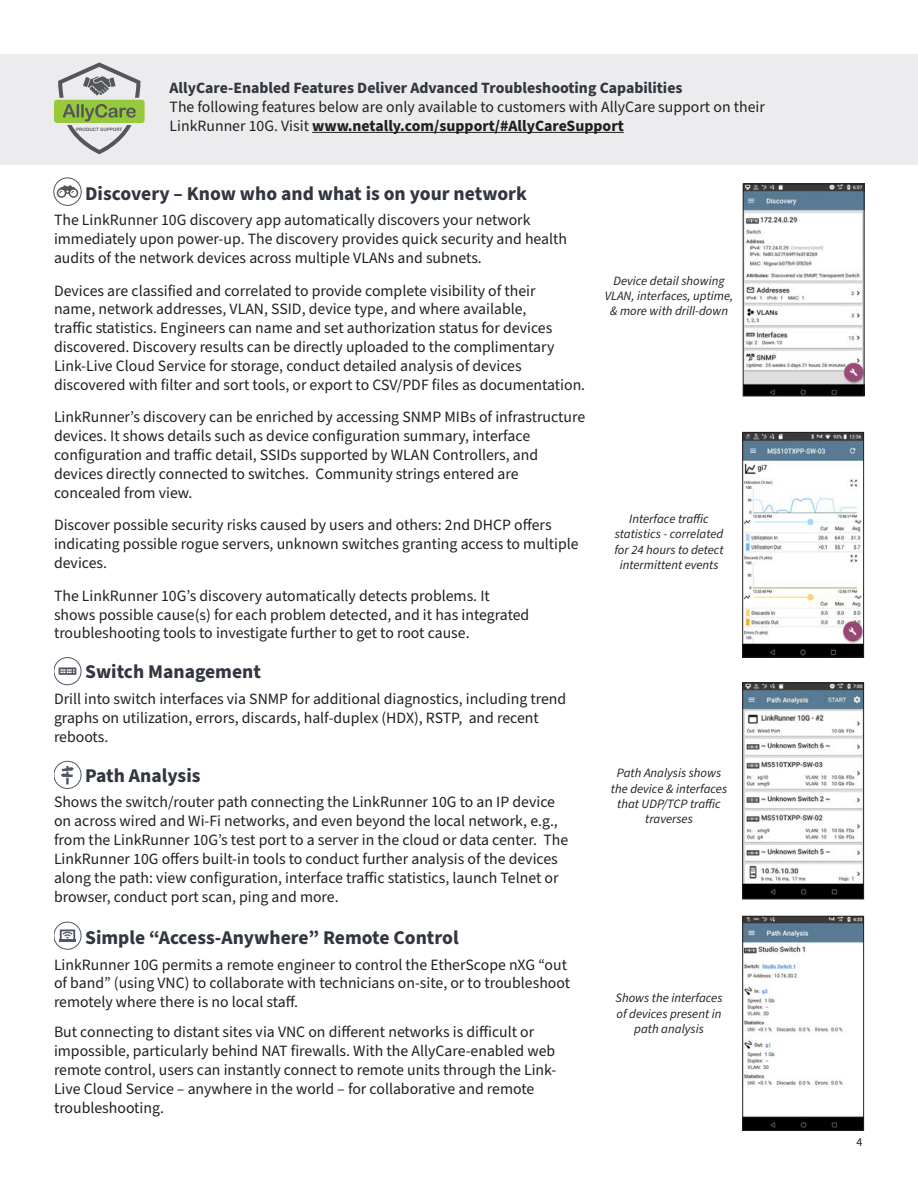
<style>
.page{position:relative;width:918px;height:1188px;background:#fff}
.page>*{position:absolute;margin:0;border:0;box-sizing:border-box;transform-origin:0 0}
.t1{font:700 19.5px "Source Sans Pro";color:#323640}
.t2{font:15.75px/18.9px "Source Sans Pro";color:#231f20}
.t3{font:700 15.75px "Source Sans Pro";color:#323640}
.t4{font:italic 12.75px/15.3px "Source Sans Pro";color:#231f20;text-align:center}
.t5{font:12px "Source Sans Pro";color:#231f20}
.t6{font:4.5px "Arial Rounded MT Bold";color:#53565a}
.s1{font-weight:700}
</style>
<div class="page">
<div style="left:0;top:54px;width:918px;height:110px;background:#ececee"></div>
<div style="left:53px;top:178px;width:29px;height:28px;border:1px solid #53565a;border-radius:50%"></div>
<svg style="left:57px;top:185px;width:21px;height:13px"></svg>
<img style="left:744px;top:685px;width:118px;height:212px">
<div style="left:742px;top:683px;width:122px;height:216px;border:1px solid #231f20"></div>
<img style="left:744px;top:918px;width:118px;height:211px">
<div style="left:742px;top:916px;width:122px;height:215px;border:1px solid #231f20"></div>
<img style="left:745px;top:186px;width:117px;height:208px">
<div style="left:743px;top:184px;width:121px;height:212px;border:1px solid #231f20"></div>
<div style="left:54px;top:100px;width:91px;height:23px;background:#97c93c;border-radius:3px"></div>
<svg style="left:63px;top:104px;width:73px;height:50px"></svg>
<svg style="left:58px;top:62px;width:83px;height:36px"></svg>
<hr style="left:312px;top:132px;width:312px;height:1px;background:#231f20">
<img style="left:744px;top:434px;width:118px;height:222px">
<div style="left:742px;top:432px;width:122px;height:226px;border:1px solid #231f20"></div>
<div style="left:54px;top:657px;width:27px;height:28px;border:1px solid #535667;border-radius:50%"></div>
<svg style="left:59px;top:667px;width:17px;height:8px"></svg>
<div style="left:54px;top:761px;width:27px;height:28px;border:1px solid #535667;border-radius:50%"></div>
<svg style="left:61px;top:766px;width:13px;height:18px"></svg>
<div style="left:54px;top:922px;width:27px;height:28px;border:1px solid #535667;border-radius:50%"></div>
<svg style="left:60px;top:930px;width:15px;height:11px"></svg>
<p class="t6" style="left:76px;top:127px;width:48px">PRODUCT SUPPORT</p>
<p class="t3" style="left:170px;top:77px;width:515px">AllyCare-Enabled Features Deliver Advanced Troubleshooting Capabilities</p>
<p class="t2" style="left:170px;top:98px;width:597px">The following features below are only available to customers with AllyCare support on their<br>LinkRunner 10G. Visit <span class="s1">www.netally.com/support/#AllyCareSupport</span></p>
<p class="t1" style="left:85px;top:180px;width:443px">Discovery – Know who and what is on your network</p>
<p class="t2" style="left:54px;top:211px;width:515px">The LinkRunner 10G discovery app automatically discovers your network immediately upon power-up. The discovery provides quick security and health audits of the network devices across multiple VLANs and subnets.</p>
<p class="t2" style="left:54px;top:281px;width:533px">Devices are classified and correlated to provide complete visibility of their<br>name, network addresses, VLAN, SSID, device type, and where available,<br>traffic statistics. Engineers can name and set authorization status for devices discovered. Discovery results can be directly uploaded to the complimentary Link-Live Cloud Service for storage, conduct detailed analysis of devices discovered with filter and sort tools, or export to CSV/PDF files as documentation.</p>
<p class="t2" style="left:54px;top:408px;width:533px">LinkRunner’s discovery can be enriched by accessing SNMP MIBs of infrastructure devices. It shows details such as device configuration summary, interface configuration and traffic detail, SSIDs supported by WLAN Controllers, and devices directly connected to switches. Community strings entered are concealed from view.</p>
<p class="t2" style="left:54px;top:516px;width:526px">Discover possible security risks caused by users and others: 2nd DHCP offers indicating possible rogue servers, unknown switches granting access to multiple devices.</p>
<p class="t2" style="left:54px;top:586px;width:477px">The LinkRunner 10G’s discovery automatically detects problems. It shows possible cause(s) for each problem detected, and it has integrated troubleshooting tools to investigate further to get to root cause.</p>
<p class="t1" style="left:85px;top:659px;width:177px">Switch Management</p>
<p class="t2" style="left:54px;top:690px;width:514px">Drill into switch interfaces via SNMP for additional diagnostics, including trend graphs on utilization, errors, discards, half-duplex (HDX), RSTP, and recent reboots.</p>
<p class="t1" style="left:85px;top:762px;width:117px">Path Analysis</p>
<p class="t2" style="left:54px;top:793px;width:516px">Shows the switch/router path connecting the LinkRunner 10G to an IP device on across wired and Wi-Fi networks, and even beyond the local network, e.g., from the LinkRunner 10G’s test port to a server in the cloud or data center. The LinkRunner 10G offers built-in tools to conduct further analysis of the devices along the path: view configuration, interface traffic statistics, launch Telnet or browser, conduct port scan, ping and more.</p>
<p class="t1" style="left:85px;top:924px;width:375px">Simple “Access-Anywhere” Remote Control</p>
<p class="t2" style="left:54px;top:955px;width:518px">LinkRunner 10G permits a remote engineer to control the EtherScope nXG “out of band” (using VNC) to collaborate with technicians on-site, or to troubleshoot remotely where there is no local staff.</p>
<p class="t2" style="left:54px;top:1023px;width:504px">But connecting to distant sites via VNC on different networks is difficult or impossible, particularly behind NAT firewalls. With the AllyCare-enabled web remote control, users can instantly connect to remote units through the Link-Live Cloud Service – anywhere in the world – for collaborative and remote troubleshooting.</p>
<p class="t4" style="left:605px;top:273px;width:130px">Device detail showing<br>VLAN, interfaces, uptime, &amp; more with drill-down</p>
<p class="t4" style="left:614px;top:512px;width:111px">Interface traffic statistics - correlated for 24 hours to detect intermittent events</p>
<p class="t4" style="left:611px;top:766px;width:118px">Path Analysis shows the device &amp; interfaces that UDP/TCP traffic traverses</p>
<p class="t4" style="left:616px;top:991px;width:108px">Shows the interfaces of devices present in path analysis</p>
<p class="t5" style="left:856px;top:1134px;width:7px">4</p>
</div>
